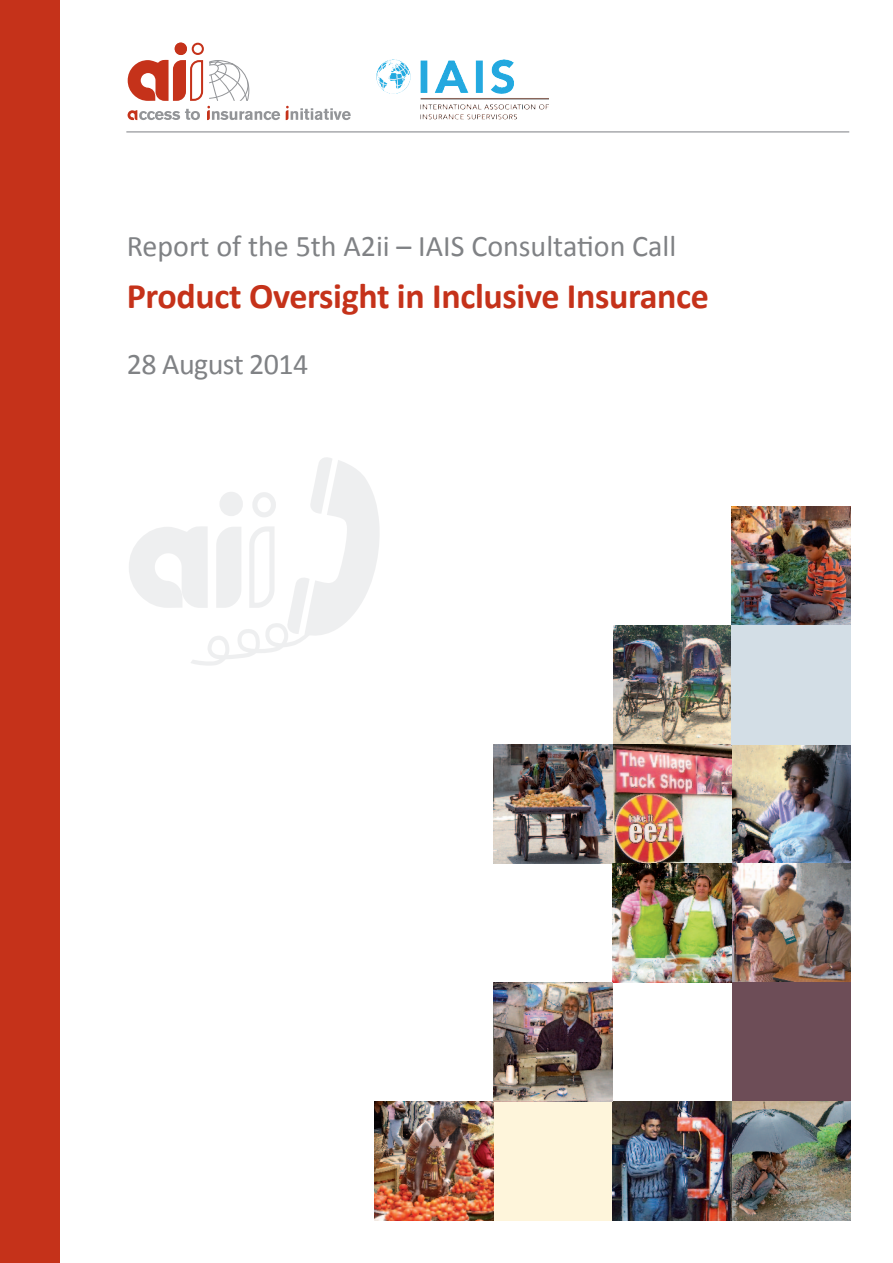
<style>
.page{position:relative;width:893px;height:1263px;background:#fff}
.page>*{position:absolute;margin:0;border:0;box-sizing:border-box;transform-origin:0 0}
.t1{font:700 36px "Calibri";letter-spacing:-.01em;color:#c5321a}
.t2{font:30px "Calibri";color:#808285}
.t3{font:30px "Calibri";letter-spacing:-.02em;color:#808285}
</style>
<div class="page">
<img style="left:491px;top:59px;width:16px;height:27px">
<svg style="left:129px;top:457px;width:251px;height:209px"></svg>
<div style="left:0;top:0;width:60px;height:1263px;background:#c5321a"></div>
<hr style="left:126px;top:131px;width:723px;height:2px;background:#a8a9ad">
<img style="left:613px;top:625px;width:118px;height:119px">
<img style="left:731px;top:744px;width:119px;height:119px">
<div style="left:493px;top:1101px;width:119px;height:119px;background:#fef5db"></div>
<img style="left:731px;top:863px;width:119px;height:119px">
<img style="left:612px;top:744px;width:119px;height:119px">
<div style="left:731px;top:982px;width:119px;height:119px;background:#6d4d57"></div>
<img style="left:731px;top:1101px;width:119px;height:119px">
<img style="left:493px;top:744px;width:119px;height:119px">
<img style="left:731px;top:506px;width:119px;height:119px">
<div style="left:731px;top:625px;width:119px;height:119px;background:#d3dee6"></div>
<img style="left:612px;top:1101px;width:119px;height:119px">
<img style="left:374px;top:1101px;width:119px;height:119px">
<img style="left:612px;top:863px;width:119px;height:119px">
<img style="left:493px;top:982px;width:119px;height:119px">
<svg style="left:286px;top:106px;width:65px;height:14px"></svg>
<svg style="left:128px;top:43px;width:152px;height:77px"></svg>
<p class="t2" style="left:127px;top:227px;width:551px">Report of the 5th A2ii – IAIS Consultation Call</p>
<p class="t1" style="left:127px;top:273px;width:584px">Product Oversight in Inclusive Insurance</p>
<p class="t3" style="left:127px;top:345px;width:183px">28 August 2014</p>
</div>
